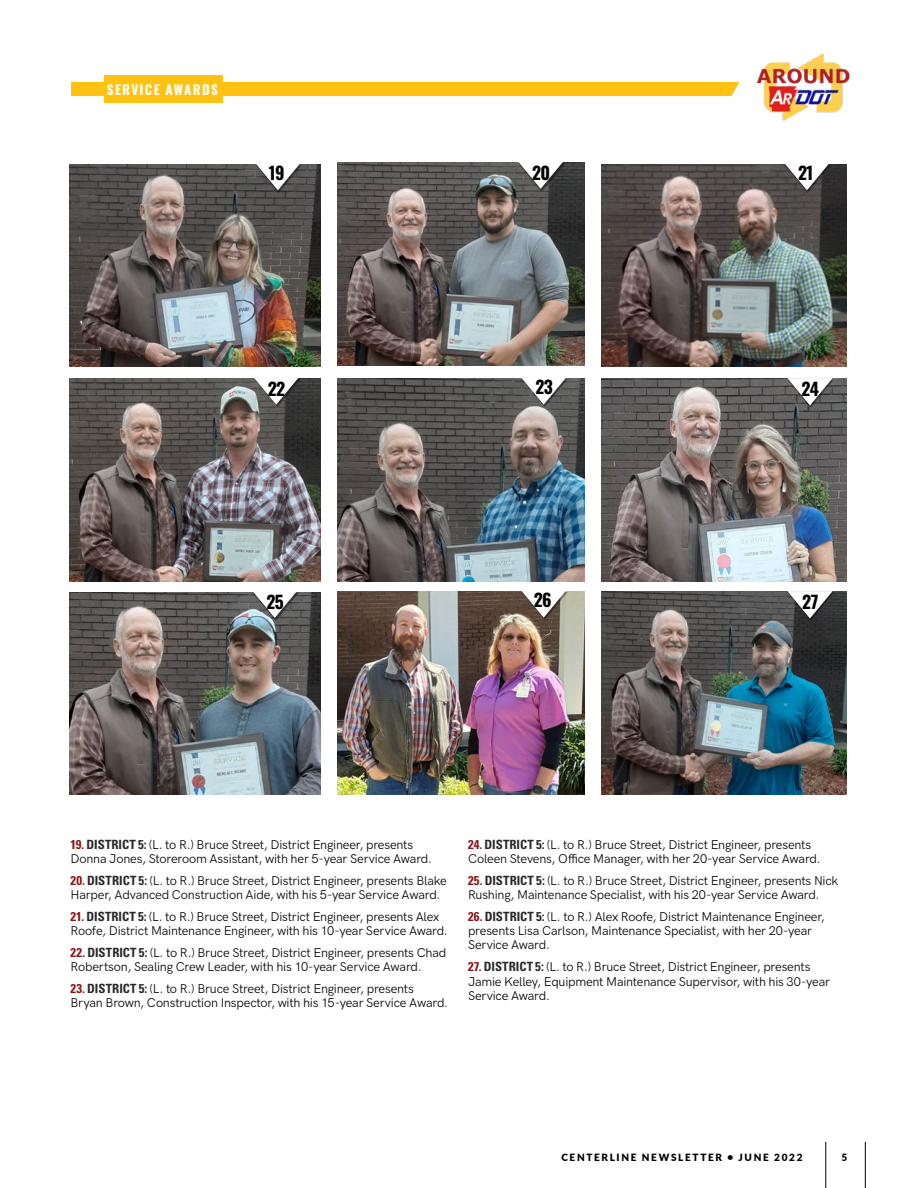
<style>
.page{position:relative;width:918px;height:1188px;background:#fff}
.page>*{position:absolute;margin:0;border:0;box-sizing:border-box;transform-origin:0 0}
.t1{font:700 17.55px "Oswald";letter-spacing:-.04em;color:#000}
.t2{font:700 13.2px "Oswald";letter-spacing:.1em;color:#fff}
.t3{font:12.75px/14.2px "HK Grotesk";letter-spacing:-.015em;color:#000}
.t4{font:900 10.05px "Lato";letter-spacing:.17em;color:#000}
.s1{font-family:"Univers LT Std";font-weight:700;font-stretch:condensed;color:#871517}
.s2{font-family:"Univers LT Std";font-weight:700;font-stretch:condensed;color:#292829}
</style>
<div class="page">
<img style="left:69px;top:164px;width:251px;height:203px">
<img style="left:337px;top:163px;width:248px;height:202px">
<img style="left:337px;top:379px;width:248px;height:202px">
<img style="left:602px;top:379px;width:244px;height:202px">
<div style="left:256px;top:165px;width:46px;height:28px;background:#000;opacity:.41"></div>
<svg style="left:255px;top:164px;width:46px;height:26px"></svg>
<div style="left:519px;top:163px;width:46px;height:28px;background:#000;opacity:.41"></div>
<svg style="left:518px;top:162px;width:45px;height:27px"></svg>
<div style="left:522px;top:379px;width:46px;height:28px;background:#000;opacity:.41"></div>
<svg style="left:521px;top:378px;width:45px;height:27px"></svg>
<div style="left:788px;top:380px;width:46px;height:28px;background:#000;opacity:.41"></div>
<svg style="left:787px;top:378px;width:46px;height:27px"></svg>
<img style="left:69px;top:592px;width:251px;height:203px">
<div style="left:253px;top:592px;width:46px;height:28px;background:#000;opacity:.41"></div>
<svg style="left:252px;top:592px;width:45px;height:26px"></svg>
<img style="left:602px;top:164px;width:244px;height:203px">
<img style="left:69px;top:379px;width:251px;height:202px">
<div style="left:785px;top:165px;width:46px;height:28px;background:#000;opacity:.41"></div>
<svg style="left:784px;top:164px;width:46px;height:26px"></svg>
<div style="left:254px;top:379px;width:46px;height:28px;background:#000;opacity:.41"></div>
<svg style="left:254px;top:378px;width:45px;height:27px"></svg>
<img style="left:337px;top:592px;width:248px;height:202px">
<img style="left:602px;top:592px;width:244px;height:202px">
<div style="left:522px;top:592px;width:46px;height:28px;background:#000;opacity:.41"></div>
<svg style="left:521px;top:591px;width:45px;height:27px"></svg>
<div style="left:788px;top:593px;width:46px;height:28px;background:#000;opacity:.41"></div>
<svg style="left:787px;top:591px;width:46px;height:27px"></svg>
<div style="left:104px;top:75px;width:118px;height:27px;background:#ffc212"></div>
<div style="left:71px;top:82px;width:671px;height:14px;background:#ffc212"></div>
<svg style="left:731px;top:82px;width:11px;height:14px"></svg>
<img style="left:756px;top:53px;width:94px;height:67px">
<hr style="left:826px;top:1142px;width:1px;height:46px;background:#000">
<hr style="left:865px;top:1142px;width:1px;height:46px;background:#000">
<p class="t2" style="left:107px;top:82px;width:112px">SERVICE AWARDS</p>
<h1 class="t1" style="left:269px;top:164px;width:17px">19</h1>
<h1 class="t1" style="left:532px;top:164px;width:20px">20</h1>
<h1 class="t1" style="left:798px;top:164px;width:17px">21</h1>
<h1 class="t1" style="left:268px;top:380px;width:19px">22</h1>
<h1 class="t1" style="left:266px;top:593px;width:19px">25</h1>
<h1 class="t1" style="left:535px;top:378px;width:19px">23</h1>
<h1 class="t1" style="left:801px;top:380px;width:19px">24</h1>
<h1 class="t1" style="left:534px;top:591px;width:19px">26</h1>
<h1 class="t1" style="left:802px;top:593px;width:18px">27</h1>
<p class="t3" style="left:70px;top:836px;width:363px"><span class="s1">19.</span> <span class="s2">DISTRICT 5:</span> (L. to R.) Bruce Street, District Engineer, presents<br>Donna Jones, Storeroom Assistant, with her 5-year Service Award.</p>
<p class="t3" style="left:70px;top:872px;width:378px"><span class="s1">20.</span> <span class="s2">DISTRICT 5:</span> (L. to R.) Bruce Street, District Engineer, presents Blake<br>Harper, Advanced Construction Aide, with his 5-year Service Award.</p>
<p class="t3" style="left:70px;top:908px;width:379px"><span class="s1">21.</span> <span class="s2">DISTRICT 5:</span> (L. to R.) Bruce Street, District Engineer, presents Alex<br>Roofe, District Maintenance Engineer, with his 10-year Service Award.</p>
<p class="t3" style="left:70px;top:944px;width:377px"><span class="s1">22.</span> <span class="s2">DISTRICT 5:</span> (L. to R.) Bruce Street, District Engineer, presents Chad<br>Robertson, Sealing Crew Leader, with his 10-year Service Award.</p>
<p class="t3" style="left:70px;top:981px;width:379px"><span class="s1">23.</span> <span class="s2">DISTRICT 5:</span> (L. to R.) Bruce Street, District Engineer, presents<br>Bryan Brown, Construction Inspector, with his 15-year Service Award.</p>
<p class="t3" style="left:468px;top:836px;width:354px"><span class="s1">24.</span> <span class="s2">DISTRICT 5:</span> (L. to R.) Bruce Street, District Engineer, presents<br>Coleen Stevens, Office Manager, with her 20-year Service Award.</p>
<p class="t3" style="left:468px;top:872px;width:372px"><span class="s1">25.</span> <span class="s2">DISTRICT 5:</span> (L. to R.) Bruce Street, District Engineer, presents Nick<br>Rushing, Maintenance Specialist, with his 20-year Service Award.</p>
<p class="t3" style="left:468px;top:908px;width:358px"><span class="s1">26.</span> <span class="s2">DISTRICT 5:</span> (L. to R.) Alex Roofe, District Maintenance Engineer, presents Lisa Carlson, Maintenance Specialist, with her 20-year<br>Service Award.</p>
<p class="t3" style="left:468px;top:959px;width:364px"><span class="s1">27.</span> <span class="s2">DISTRICT 5:</span> (L. to R.) Bruce Street, District Engineer, presents<br>Jamie Kelley, Equipment Maintenance Supervisor, with his 30-year<br>Service Award.</p>
<p class="t4" style="left:561px;top:1150px;width:243px">CENTERLINE NEWSLETTER • JUNE 2022</p>
<p class="t4" style="left:842px;top:1150px;width:7px">5</p>
</div>
